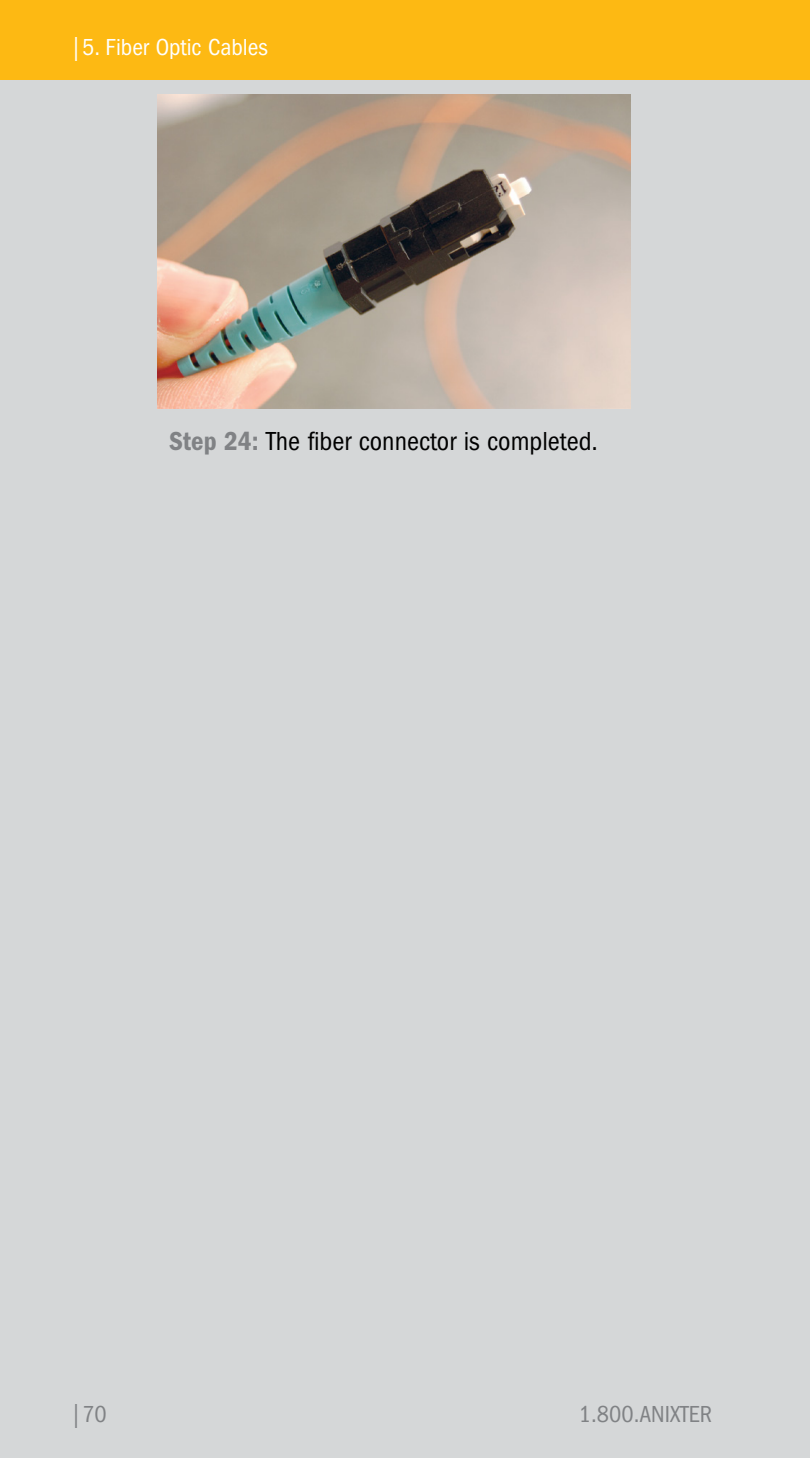
<style>
.page{position:relative;width:810px;height:1458px;background:#d5d7d8}
.page>*{position:absolute;margin:0;border:0;box-sizing:border-box;transform-origin:0 0}
.t1{font:condensed 27px "ITC Franklin Gothic Std";color:#000}
.t2{font:condensed 24px "ITC Franklin Gothic Std";color:#fff}
.t3{font:condensed 24px "ITC Franklin Gothic Std";color:#808285}
.s1{font-family:"ITC Franklin Gothic Std Dm Cd";font-stretch:normal;color:#808285}
</style>
<div class="page">
<div style="left:0;top:0;width:810px;height:80px;background:#fdb913"></div>
<img style="left:157px;top:95px;width:473px;height:314px">
<p class="t2" style="left:70px;top:34px;width:199px">|5. Fiber Optic Cables</p>
<p class="t1" style="left:169px;top:426px;width:430px"><span class="s1">Step 24:</span> The fiber connector is completed.</p>
<p class="t3" style="left:70px;top:1400px;width:38px">|70</p>
<p class="t3" style="left:579px;top:1400px;width:135px">1.800.ANIXTER</p>
</div>
